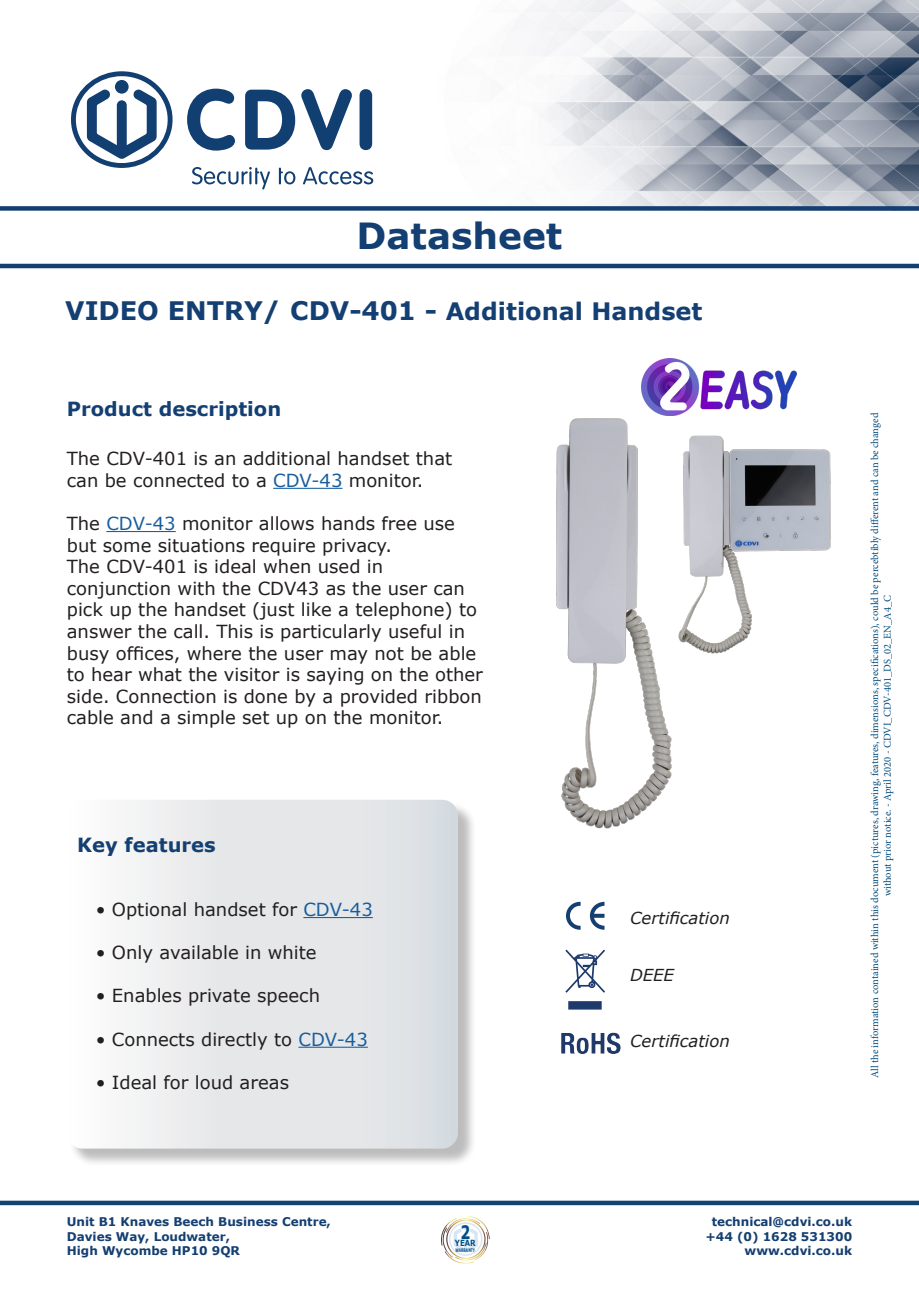
<style>
.page{position:relative;width:919px;height:1289px;background:#fff}
.page>*{position:absolute;margin:0;border:0;box-sizing:border-box;transform-origin:0 0}
.t1{font:700 36px "Verdana";color:#143f72}
.t2{font:700 25.5px "Verdana";color:#143f72}
.t3{font:700 19.5px "Verdana";color:#143f72}
.t4{font:18px/21.6px "Verdana";color:#231f20}
.t5{font:italic 16.5px "Verdana";color:#231f20}
.t6{font:700 12px "Verdana";color:#143f72}
.t7{font:10.5px/12.6px "Minion Pro";color:#014d7f;text-align:center}
.t8{font:700 8.55px "Verdana";color:#014f85;scale:.82 1}
.t9{font:700 4.95px "Verdana";color:#014f85;scale:.62 1}
.s1{font-size:24px}
.s2{color:#175d9e}
</style>
<div class="page">
<img style="left:526px;top:0;width:392px;height:206px">
<div style="left:0;top:206px;width:918px;height:5px;background:#143f72"></div>
<div style="left:0;top:1200px;width:918px;height:5px;background:#0f4372"></div>
<hr style="left:0;top:264px;width:918px;height:4px;background:#143f71">
<svg style="left:71px;top:71px;width:102px;height:97px"></svg>
<svg style="left:192px;top:167px;width:78px;height:22px"></svg>
<svg style="left:279px;top:168px;width:16px;height:16px"></svg>
<svg style="left:303px;top:167px;width:70px;height:17px"></svg>
<svg style="left:187px;top:89px;width:48px;height:62px"></svg>
<svg style="left:245px;top:90px;width:50px;height:60px"></svg>
<svg style="left:301px;top:89px;width:51px;height:61px"></svg>
<div style="left:359px;top:89px;width:13px;height:61px;background:#113f71;border-radius:6px"></div>
<img style="left:155px;top:371px;width:642px;height:557px">
<img style="left:641px;top:358px;width:155px;height:31px">
<hr style="left:273px;top:488px;width:69px;height:1px;background:#175d9e">
<hr style="left:106px;top:531px;width:70px;height:1px;background:#175d9e">
<div style="left:69px;top:802px;width:407px;height:365px;background:#231f20;opacity:.3"></div>
<svg style="left:69px;top:799px;width:389px;height:349px"></svg>
<hr style="left:303px;top:917px;width:70px;height:1px;background:#175d9e">
<hr style="left:298px;top:1046px;width:70px;height:1px;background:#175d9e">
<svg style="left:590px;top:901px;width:14px;height:28px"></svg>
<svg style="left:566px;top:901px;width:14px;height:28px"></svg>
<svg style="left:565px;top:949px;width:40px;height:60px"></svg>
<img style="left:561px;top:1032px;width:60px;height:22px">
<img style="left:483px;top:389px;width:348px;height:330px">
<svg style="left:441px;top:1216px;width:48px;height:47px"></svg>
<p class="t1" style="left:356px;top:212px;width:207px">Datasheet</p>
<p class="t2" style="left:65px;top:294px;width:638px">VIDEO ENTRY/ CDV-401 - <span class="s1">Additional Handset</span></p>
<p class="t3" style="left:67px;top:396px;width:216px">Product description</p>
<p class="t4" style="left:67px;top:448px;width:387px">The CDV-401 is an additional handset that can be connected to a <span class="s2">CDV-43</span> monitor.</p>
<p class="t4" style="left:67px;top:513px;width:389px">The <span class="s2">CDV-43</span> monitor allows hands free use but some situations require privacy.</p>
<p class="t4" style="left:67px;top:556px;width:318px">The CDV-401 is ideal when used in</p>
<p class="t4" style="left:67px;top:577px;width:417px">conjunction with the CDV43 as the user can pick up the handset (just like a telephone) to answer the call. This is particularly useful in busy offices, where the user may not be able to hear what the visitor is saying on the other side. Connection is done by a provided ribbon cable and a simple set up on the monitor.</p>
<p class="t3" style="left:77px;top:832px;width:140px">Key features</p>
<p class="t4" style="left:96px;top:898px;width:278px">• Optional handset for <span class="s2">CDV-43</span></p>
<p class="t4" style="left:96px;top:942px;width:222px">• Only available in white</p>
<p class="t4" style="left:96px;top:985px;width:226px">• Enables private speech</p>
<p class="t4" style="left:96px;top:1028px;width:273px">• Connects directly to <span class="s2">CDV-43</span></p>
<p class="t4" style="left:96px;top:1071px;width:195px">• Ideal for loud areas</p>
<p class="t5" style="left:630px;top:907px;width:101px">Certification</p>
<p class="t5" style="left:630px;top:964px;width:45px">DEEE</p>
<p class="t5" style="left:630px;top:1030px;width:101px">Certification</p>
<p class="t7" style="left:868px;top:1078px;width:667px;rotate:-90deg">All the information contained within this document (pictures, drawing, features, dimensions, specifications), could be percebtibly different and can be changed without prior notice. - April 2020 - CDVI_CDV-401_DS_02_EN_A4_C</p>
<p class="t6" style="left:67px;top:1213px;width:266px">Unit B1 Knaves Beech Business Centre,</p>
<p class="t6" style="left:67px;top:1228px;width:165px">Davies Way, Loudwater,</p>
<p class="t6" style="left:67px;top:1242px;width:175px">High Wycombe HP10 9QR</p>
<p class="t8" style="left:455px;top:1237px;width:27px">YEAR<sup>2</sup></p>
<p class="t9" style="left:455px;top:1246px;width:33px">WARRANTY</p>
<p class="t6" style="left:711px;top:1213px;width:142px">technical@cdvi.co.uk</p>
<p class="t6" style="left:705px;top:1228px;width:148px">+44 (0) 1628 531300</p>
<p class="t6" style="left:744px;top:1242px;width:109px">www.cdvi.co.uk</p>
</div>
